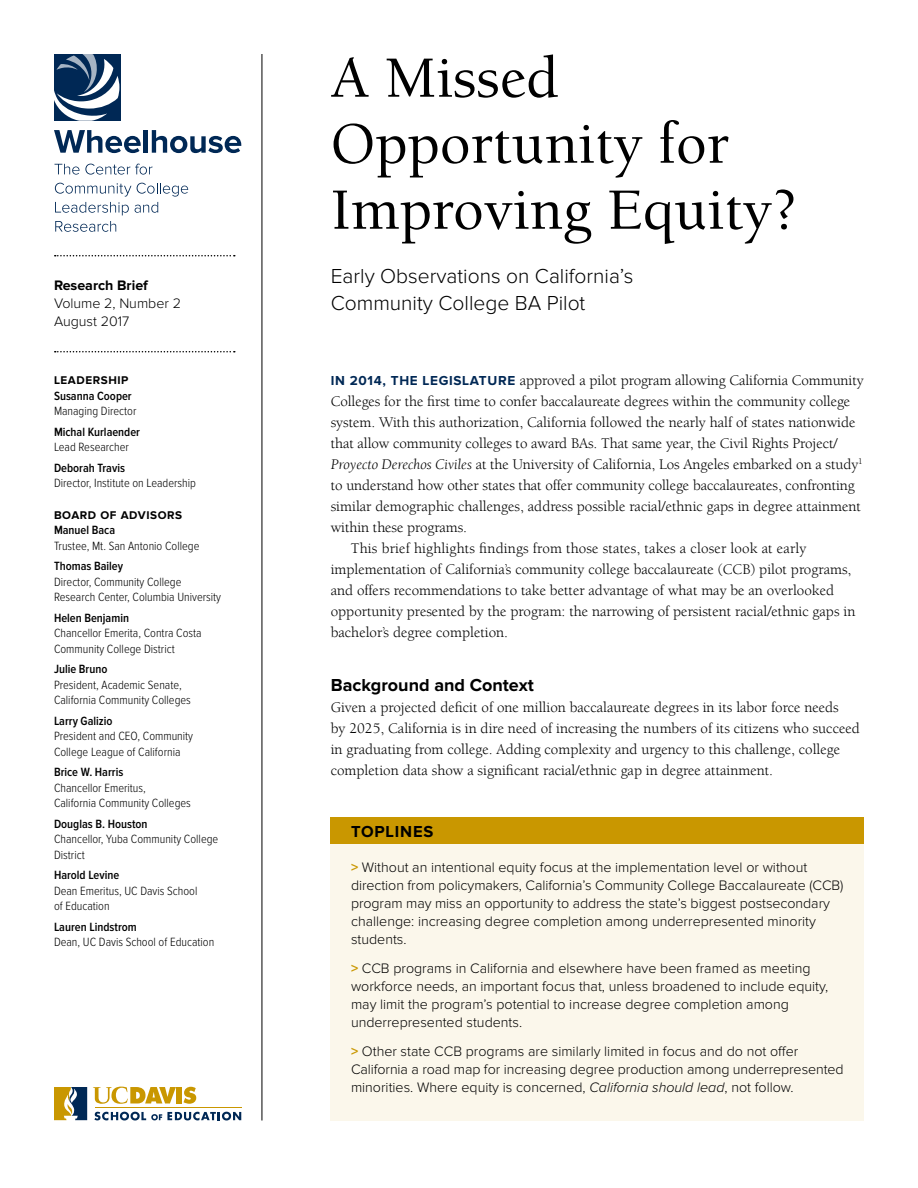
<style>
.page{position:relative;width:918px;height:1188px;background:#fff}
.page>*{position:absolute;margin:0;border:0;box-sizing:border-box;transform-origin:0 0}
.t1{font:500 60px/66px "Berkeley UC Davis";color:#000}
.t2{font:300 21px/27px "Proxima Nova";color:#000}
.t3{font:700 18px "Proxima Nova";color:#000}
.t4{font:700 16.5px "Proxima Nova";letter-spacing:.05em;color:#000}
.t5{font:15px/21px "Berkeley UC Davis";color:#000}
.t6{font:300 14.25px/18px "Proxima Nova";color:#000}
.t7{font:700 14.25px "Proxima Nova";color:#000}
.t8{font:300 12.3px/15.3px "Proxima Nova Cond";color:#000}
.t9{font:600 12.3px "Proxima Nova Cond";color:#000}
.t10{font:700 11.7px "Proxima Nova";letter-spacing:.05em;color:#000}
.s1{font-family:"Proxima Nova";font-weight:700;font-size:13.5px;color:#002855}
.s2{font-style:italic}
.s3{font-weight:700;color:#c99700}
</style>
<div class="page">
<svg style="left:184px;top:1087px;width:12px;height:17px"></svg>
<div style="left:177px;top:1087px;width:5px;height:16px;background:#c99700"></div>
<svg style="left:93px;top:1086px;width:83px;height:18px"></svg>
<hr style="left:95px;top:1107px;width:146px;height:1px;background:#c99700">
<svg style="left:94px;top:1112px;width:147px;height:8px"></svg>
<svg style="left:54px;top:1087px;width:33px;height:33px"></svg>
<hr style="left:262px;top:54px;width:1px;height:1066px;background:#000">
<svg style="left:54px;top:130px;width:87px;height:23px"></svg>
<hr style="left:144px;top:130px;width:4px;height:23px;background:#002855">
<svg style="left:152px;top:130px;width:89px;height:23px"></svg>
<svg style="left:55px;top:164px;width:97px;height:11px"></svg>
<svg style="left:55px;top:183px;width:133px;height:32px"></svg>
<svg style="left:55px;top:221px;width:61px;height:11px"></svg>
<div style="left:54px;top:54px;width:67px;height:67px;background:#002855"></div>
<svg style="left:54px;top:54px;width:65px;height:67px"></svg>
<div style="left:331px;top:817px;width:533px;height:303px;background:#fbf7eb"></div>
<div style="left:331px;top:817px;width:533px;height:27px;background:#c99700"></div>
<svg style="left:55px;top:255px;width:180px;height:1px"></svg>
<svg style="left:55px;top:351px;width:180px;height:1px"></svg>
<p class="t7" style="left:54px;top:278px;width:95px">Research Brief</p>
<p class="t6" style="left:54px;top:295px;width:128px">Volume 2, Number 2<br>August 2017</p>
<p class="t10" style="left:54px;top:375px;width:76px">LEADERSHIP</p>
<p class="t9" style="left:54px;top:389px;width:79px">Susanna Cooper</p>
<p class="t8" style="left:54px;top:404px;width:84px">Managing Director</p>
<p class="t9" style="left:54px;top:425px;width:88px">Michal Kurlaender</p>
<p class="t8" style="left:54px;top:440px;width:77px">Lead Researcher</p>
<p class="t9" style="left:54px;top:461px;width:73px">Deborah Travis</p>
<p class="t8" style="left:54px;top:476px;width:143px">Director, Institute on Leadership</p>
<p class="t10" style="left:54px;top:510px;width:130px">BOARD OF ADVISORS</p>
<p class="t9" style="left:54px;top:523px;width:63px">Manuel Baca</p>
<p class="t8" style="left:54px;top:538px;width:147px">Trustee, Mt. San Antonio College</p>
<p class="t9" style="left:54px;top:559px;width:71px">Thomas Bailey</p>
<p class="t8" style="left:54px;top:574px;width:169px">Director, Community College<br>Research Center, Columbia University</p>
<p class="t9" style="left:54px;top:611px;width:77px">Helen Benjamin</p>
<p class="t8" style="left:54px;top:626px;width:149px">Chancellor Emerita, Contra Costa<br>Community College District</p>
<p class="t9" style="left:54px;top:662px;width:55px">Julie Bruno</p>
<p class="t8" style="left:54px;top:677px;width:138px">President, Academic Senate,<br>California Community Colleges</p>
<p class="t9" style="left:54px;top:714px;width:60px">Larry Galizio</p>
<p class="t8" style="left:54px;top:729px;width:141px">President and CEO, Community<br>College League of California</p>
<p class="t9" style="left:54px;top:765px;width:71px">Brice W. Harris</p>
<p class="t8" style="left:54px;top:780px;width:138px">Chancellor Emeritus,<br>California Community Colleges</p>
<p class="t9" style="left:54px;top:817px;width:95px">Douglas B. Houston</p>
<p class="t8" style="left:54px;top:832px;width:166px">Chancellor, Yuba Community College<br>District</p>
<p class="t9" style="left:54px;top:869px;width:67px">Harold Levine</p>
<p class="t8" style="left:54px;top:883px;width:145px">Dean Emeritus, UC Davis School of Education</p>
<p class="t9" style="left:54px;top:920px;width:84px">Lauren Lindstrom</p>
<p class="t8" style="left:54px;top:935px;width:162px">Dean, UC Davis School of Education</p>
<h1 class="t1" style="left:331px;top:44px;width:469px">A Missed<br>Opportunity for<br>Improving Equity?</h1>
<h2 class="t2" style="left:331px;top:263px;width:304px">Early Observations on California’s<br>Community College BA Pilot</h2>
<p class="t5" style="left:331px;top:369px;width:535px"><span class="s1">IN 2014, THE LEGISLATURE</span> approved a pilot program allowing California Community</p>
<p class="t5" style="left:331px;top:390px;width:521px">Colleges for the first time to confer baccalaureate degrees within the community college</p>
<p class="t5" style="left:331px;top:411px;width:526px">system. With this authorization, California followed the nearly half of states nationwide</p>
<p class="t5" style="left:331px;top:432px;width:508px">that allow community colleges to award BAs. That same year, the Civil Rights Project/</p>
<p class="t5" style="left:331px;top:453px;width:534px"><span class="s2">Proyecto Derechos Civiles</span> at the University of California, Los Angeles embarked on a study<sup>1</sup></p>
<p class="t5" style="left:331px;top:474px;width:526px">to understand how other states that offer community college baccalaureates, confronting</p>
<p class="t5" style="left:331px;top:495px;width:532px">similar demographic challenges, address possible racial/ethnic gaps in degree attainment</p>
<p class="t5" style="left:331px;top:516px;width:138px">within these programs.</p>
<p class="t5" style="left:351px;top:537px;width:457px">This brief highlights findings from those states, takes a closer look at early</p>
<p class="t5" style="left:331px;top:558px;width:522px">implementation of California’s community college baccalaureate (CCB) pilot programs,</p>
<p class="t5" style="left:331px;top:579px;width:505px">and offers recommendations to take better advantage of what may be an overlooked</p>
<p class="t5" style="left:331px;top:600px;width:526px">opportunity presented by the program: the narrowing of persistent racial/ethnic gaps in</p>
<p class="t5" style="left:331px;top:621px;width:179px">bachelor’s degree completion.</p>
<p class="t3" style="left:331px;top:677px;width:205px">Background and Context</p>
<p class="t5" style="left:331px;top:697px;width:531px">Given a projected deficit of one million baccalaureate degrees in its labor force needs<br>by 2025, California is in dire need of increasing the numbers of its citizens who succeed in graduating from college. Adding complexity and urgency to this challenge, college completion data show a significant racial/ethnic gap in degree attainment.</p>
<p class="t4" style="left:351px;top:824px;width:84px">TOPLINES</p>
<p class="t6" style="left:351px;top:859px;width:494px"><span class="s3">&gt;</span> Without an intentional equity focus at the implementation level or without direction from policymakers, California’s Community College Baccalaureate (CCB) program may miss an opportunity to address the state’s biggest postsecondary challenge: increasing degree completion among underrepresented minority students.</p>
<p class="t6" style="left:351px;top:960px;width:479px"><span class="s3">&gt;</span> CCB programs in California and elsewhere have been framed as meeting workforce needs, an important focus that, unless broadened to include equity, may limit the program’s potential to increase degree completion among underrepresented students.</p>
<p class="t6" style="left:351px;top:1043px;width:494px"><span class="s3">&gt;</span> Other state CCB programs are similarly limited in focus and do not offer<br>California a road map for increasing degree production among underrepresented minorities. Where equity is concerned, <span class="s2">California should lead</span>, not follow.</p>
</div>
